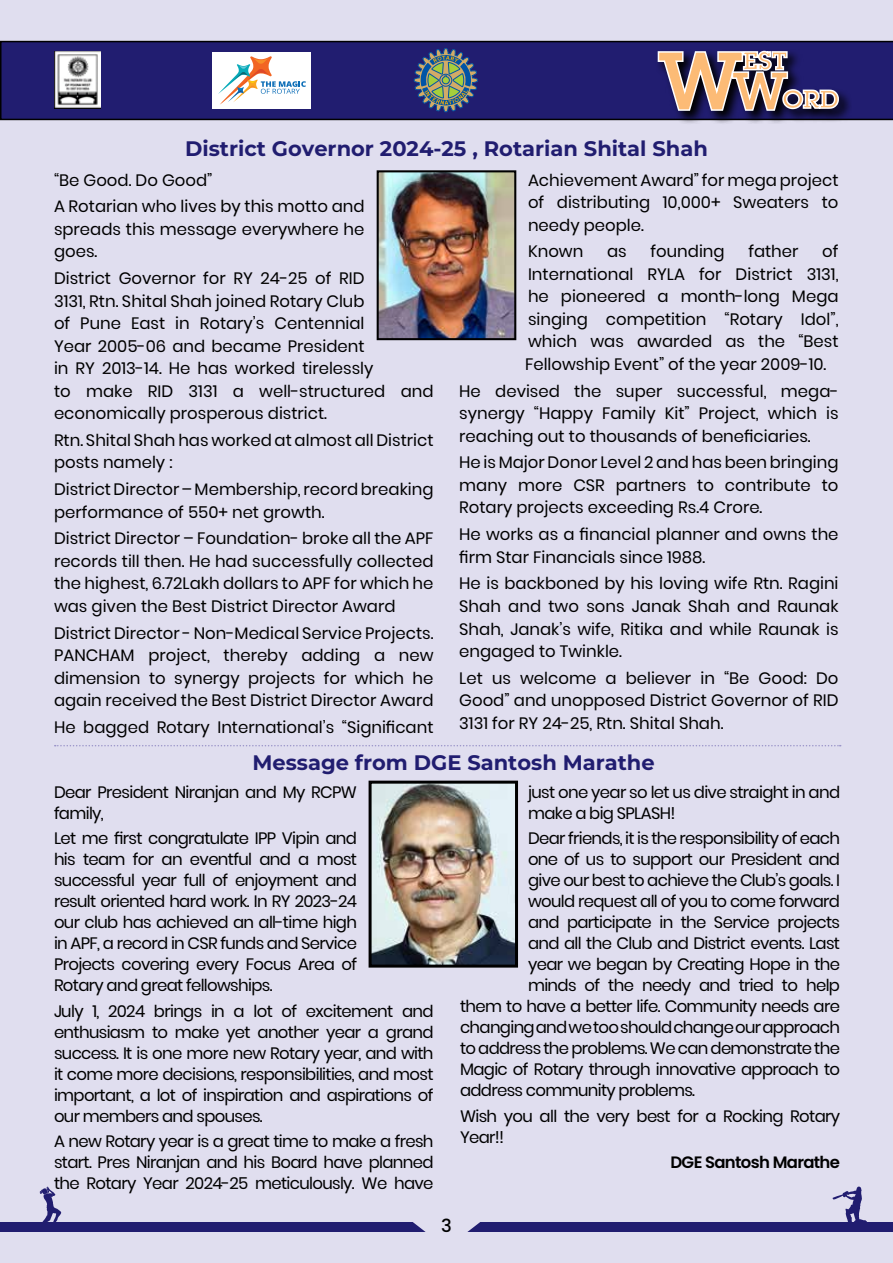
<style>
.page{position:relative;width:893px;height:1263px;background:#e0deef}
.page>*{position:absolute;margin:0;border:0;box-sizing:border-box;transform-origin:0 0}
.t1{font:100 21px "Montserrat";color:#211d70}
.t2{font:500 18px "Poppins";color:#000}
.t3{font:16.5px/22.5px "Poppins";color:#000;text-align:justify}
.t4{font:16.5px/21px "Poppins";letter-spacing:-.04em;color:#000}
.t5{font:600 16.5px "Poppins";letter-spacing:-.04em;color:#000}
</style>
<div class="page">
<svg style="left:0;top:1222px;width:2px;height:9px"></svg>
<div style="left:2px;top:1222px;width:891px;height:9px;background:#211d70"></div>
<svg style="left:832px;top:1186px;width:35px;height:36px"></svg>
<svg style="left:39px;top:1186px;width:22px;height:36px"></svg>
<svg style="left:413px;top:1222px;width:67px;height:10px"></svg>
<svg style="left:0;top:41px;width:893px;height:79px;background:#201c6b"></svg>
<svg style="left:655px;top:49px;width:198px;height:74px;background:#38356b"></svg>
<svg style="left:657px;top:50px;width:183px;height:62px;background:#846f79"></svg>
<svg style="left:414px;top:45px;width:64px;height:69px;background:#556375"></svg>
<div style="left:213px;top:52px;width:98px;height:57px;background:#fff"></div>
<svg style="left:218px;top:56px;width:88px;height:49px"></svg>
<img style="left:55px;top:52px;width:45px;height:57px">
<img style="left:380px;top:173px;width:133px;height:164px">
<div style="left:377px;top:170px;width:139px;height:170px;border:2px solid #000"></div>
<svg style="left:55px;top:745px;width:786px;height:1px"></svg>
<img style="left:373px;top:785px;width:141px;height:178px">
<div style="left:369px;top:781px;width:149px;height:186px;border:3px solid #000"></div>
<p class="t1" style="left:185px;top:135px;width:524px">District Governor 2024-25 , Rotarian Shital Shah</p>
<p class="t3" style="left:54px;top:166px;width:312px;line-height:26.7px">“Be Good. Do Good”<br>A Rotarian who lives by this motto and</p>
<p class="t3" style="left:54px;top:218px;width:312px">spreads this message everywhere he goes.</p>
<p class="t3" style="left:54px;top:267px;width:381px;text-align:left">District Governor for RY 24-25 of RID<br>3131, Rtn. Shital Shah joined Rotary Club<br>of Pune East in Rotary’s Centennial<br>Year 2005-06 and became President<br>in RY 2013-14. He has worked tirelessly<br>to make RID 3131 a well-structured and economically prosperous district.</p>
<p class="t3" style="left:54px;top:429px;width:381px">Rtn. Shital Shah has worked at almost all District posts namely :</p>
<p class="t3" style="left:54px;top:478px;width:381px">District Director – Membership, record breaking performance of 550+ net growth.</p>
<p class="t3" style="left:54px;top:527px;width:381px">District Director – Foundation- broke all the APF records till then. He had successfully collected the highest, 6.72Lakh dollars to APF for which he was given the Best District Director Award</p>
<p class="t3" style="left:54px;top:622px;width:381px">District Director - Non-Medical Service Projects.<br>PANCHAM project, thereby adding a new dimension to synergy projects for which he again received the Best District Director Award</p>
<p class="t3" style="left:54px;top:716px;width:381px">He bagged Rotary International’s “Significant</p>
<p class="t3" style="left:528px;top:169px;width:312px">Achievement Award” for mega project of distributing 10,000+ Sweaters to needy people.</p>
<p class="t3" style="left:528px;top:240px;width:57px">Known</p>
<p class="t3" style="left:607px;top:240px;width:21px">as</p>
<p class="t3" style="left:650px;top:240px;width:76px">founding</p>
<p class="t3" style="left:748px;top:240px;width:52px">father</p>
<p class="t3" style="left:525px;top:240px;width:315px;text-indent:297px">of International RYLA for District 3131, he pioneered a month-long Mega singing competition “Rotary Idol”, which was awarded as the “Best Fellowship Event” of the year 2009-10.</p>
<p class="t3" style="left:459px;top:380px;width:381px">He devised the super successful, mega&shy;synergy “Happy Family Kit” Project, which is reaching out to thousands of beneficiaries.</p>
<p class="t3" style="left:459px;top:451px;width:381px">He is Major Donor Level 2 and has been bringing many more CSR partners to contribute to Rotary projects exceeding Rs.4 Crore.</p>
<p class="t3" style="left:459px;top:523px;width:381px">He works as a financial planner and owns the firm Star Financials since 1988.</p>
<p class="t3" style="left:459px;top:572px;width:381px">He is backboned by his loving wife Rtn. Ragini Shah and two sons Janak Shah and Raunak Shah, Janak’s wife, Ritika and while Raunak is engaged to Twinkle.</p>
<p class="t3" style="left:459px;top:667px;width:381px">Let us welcome a believer in “Be Good: Do Good” and unopposed District Governor of RID 3131 for RY 24-25, Rtn. Shital Shah.</p>
<p class="t1" style="left:252px;top:749px;width:404px">Message from DGE Santosh Marathe</p>
<p class="t4" style="left:54px;top:782px;width:305px">Dear President Niranjan and My RCPW family,</p>
<p class="t3" style="left:54px;top:828px;width:305px;line-height:21px">Let me first congratulate IPP Vipin and his team for an eventful and a most successful year full of enjoyment and result oriented hard work. In RY 2023-24 our club has achieved an all-time high in APF, a record in CSR funds and Service Projects covering every Focus Area of Rotary and great fellowships.</p>
<p class="t3" style="left:54px;top:1000px;width:381px;line-height:21px">July 1, 2024 brings in a lot of excitement and enthusiasm to make yet another year a grand success. It is one more new Rotary year, and with it come more decisions, responsibilities, and most important, a lot of inspiration and aspirations of our members and spouses.</p>
<p class="t3" style="left:54px;top:1130px;width:381px;line-height:21px">A new Rotary year is a great time to make a fresh start. Pres Niranjan and his Board have planned the Rotary Year 2024-25 meticulously. We have</p>
<p class="t4" style="left:528px;top:782px;width:314px">just one year so let us dive straight in and make a big SPLASH!</p>
<p class="t4" style="left:528px;top:828px;width:314px">Dear friends, it is the responsibility of each</p>
<p class="t4" style="left:528px;top:849px;width:313px">one of us to support our President and</p>
<p class="t4" style="left:528px;top:870px;width:314px">give our best to achieve the Club’s goals. I</p>
<p class="t4" style="left:528px;top:891px;width:313px">would request all of you to come forward</p>
<p class="t4" style="left:528px;top:912px;width:313px">and participate in the Service projects</p>
<p class="t4" style="left:528px;top:933px;width:314px">and all the Club and District events. Last</p>
<p class="t4" style="left:528px;top:954px;width:314px">year we began by Creating Hope in the</p>
<p class="t4" style="left:528px;top:975px;width:313px">minds of the needy and tried to help</p>
<p class="t4" style="left:460px;top:996px;width:382px">them to have a better life. Community needs are</p>
<p class="t4" style="left:460px;top:1017px;width:382px">changing and we too should change our approach</p>
<p class="t4" style="left:460px;top:1038px;width:381px">to address the problems. We can demonstrate the</p>
<p class="t4" style="left:460px;top:1059px;width:382px">Magic of Rotary through innovative approach to</p>
<p class="t4" style="left:460px;top:1080px;width:237px">address community problems.</p>
<p class="t4" style="left:460px;top:1105px;width:382px">Wish you all the very best for a Rocking Rotary<br>Year!!</p>
<p class="t5" style="left:670px;top:1152px;width:171px">DGE Santosh Marathe</p>
<p class="t2" style="left:441px;top:1215px;width:12px">3</p>
</div>
